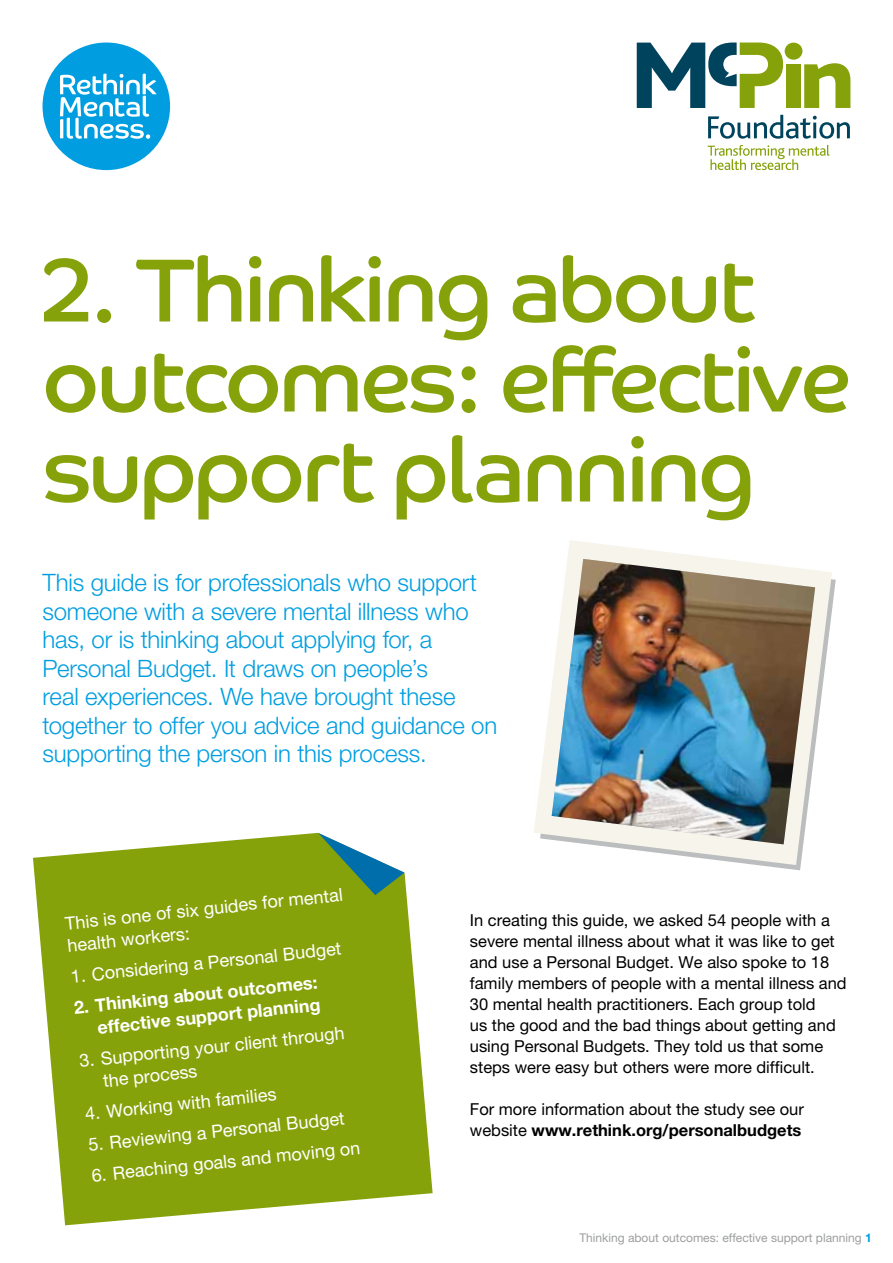
<style>
.page{position:relative;width:893px;height:1263px;background:#fff}
.page>*{position:absolute;margin:0;border:0;box-sizing:border-box;transform-origin:0 0}
.t1{font:90px/90px "Co Rethink";letter-spacing:-.025em;color:#86a20b}
.t2{font:300 24px/28.5px "Helvetica Neue LT Pro";letter-spacing:-.01em;color:#009ee0}
.t3{font:18px/22.5px "Helvetica Neue LT Pro";color:#fff}
.t4{font:700 18px/22.5px "Helvetica Neue LT Pro";color:#fff;text-align:right}
.t5{font:16.5px/21px "Helvetica Neue LT Pro";color:#000}
.t6{font:12px "Helvetica Neue LT Pro";color:#9c9e9f}
.s1{font-weight:700}
.s2{font-weight:700;color:#009ee0}
</style>
<div class="page">
<svg style="left:33px;top:833px;width:400px;height:392px;fill:#86a20b"></svg>
<svg style="left:318px;top:833px;width:87px;height:62px"></svg>
<svg style="left:534px;top:540px;width:298px;height:325px"></svg>
<img style="left:552px;top:559px;width:263px;height:285px">
<div style="left:43px;top:43px;width:127px;height:127px;background:#009ee0;border-radius:50%"></div>
<svg style="left:60px;top:74px;width:97px;height:65px"></svg>
<div style="left:785px;top:43px;width:17px;height:17px;background:#86a20b;border-radius:50%"></div>
<div style="left:786px;top:64px;width:15px;height:44px;background:#86a20b"></div>
<svg style="left:708px;top:115px;width:142px;height:24px"></svg>
<svg style="left:637px;top:43px;width:146px;height:65px"></svg>
<svg style="left:804px;top:63px;width:46px;height:45px"></svg>
<svg style="left:708px;top:145px;width:121px;height:25px"></svg>
<h1 class="t1" style="left:43px;top:245px;width:809px">2. Thinking about outcomes: effective support planning</h1>
<p class="t2" style="left:43px;top:568px;width:456px">This guide is for professionals who support someone with a severe mental illness who has, or is thinking about applying for, a Personal Budget. It draws on people’s<br>real experiences. We have brought these together to offer you advice and guidance on supporting the person in this process.</p>
<p class="t3" style="left:64px;top:912px;width:281px;rotate:-6deg">This is one of six guides for mental health workers:</p>
<p class="t3" style="left:70px;top:965px;width:273px;rotate:-6deg">1. Considering a Personal Budget</p>
<p class="t4" style="left:73px;top:996px;width:247px;rotate:-6deg">2. Thinking about outcomes: effective support planning</p>
<p class="t3" style="left:100px;top:1047px;width:247px;text-indent:-21px;rotate:-6deg">3. Supporting your client through the process</p>
<p class="t3" style="left:84px;top:1102px;width:194px;rotate:-6deg">4. Working with families</p>
<p class="t3" style="left:87px;top:1133px;width:259px;rotate:-6deg">5. Reviewing a Personal Budget</p>
<p class="t3" style="left:90px;top:1164px;width:271px;rotate:-6deg">6. Reaching goals and moving on</p>
<p class="t5" style="left:470px;top:909px;width:378px">In creating this guide, we asked 54 people with a severe mental illness about what it was like to get and use a Personal Budget. We also spoke to 18 family members of people with a mental illness and 30 mental health practitioners. Each group told<br>us the good and the bad things about getting and using Personal Budgets. They told us that some steps were easy but others were more difficult.</p>
<p class="t5" style="left:470px;top:1098px;width:336px">For more information about the study see our website <span class="s1">www.rethink.org/personalbudgets</span></p>
<p class="t6" style="left:579px;top:1230px;width:294px">Thinking about outcomes: effective support planning <span class="s2">1</span></p>
</div>
